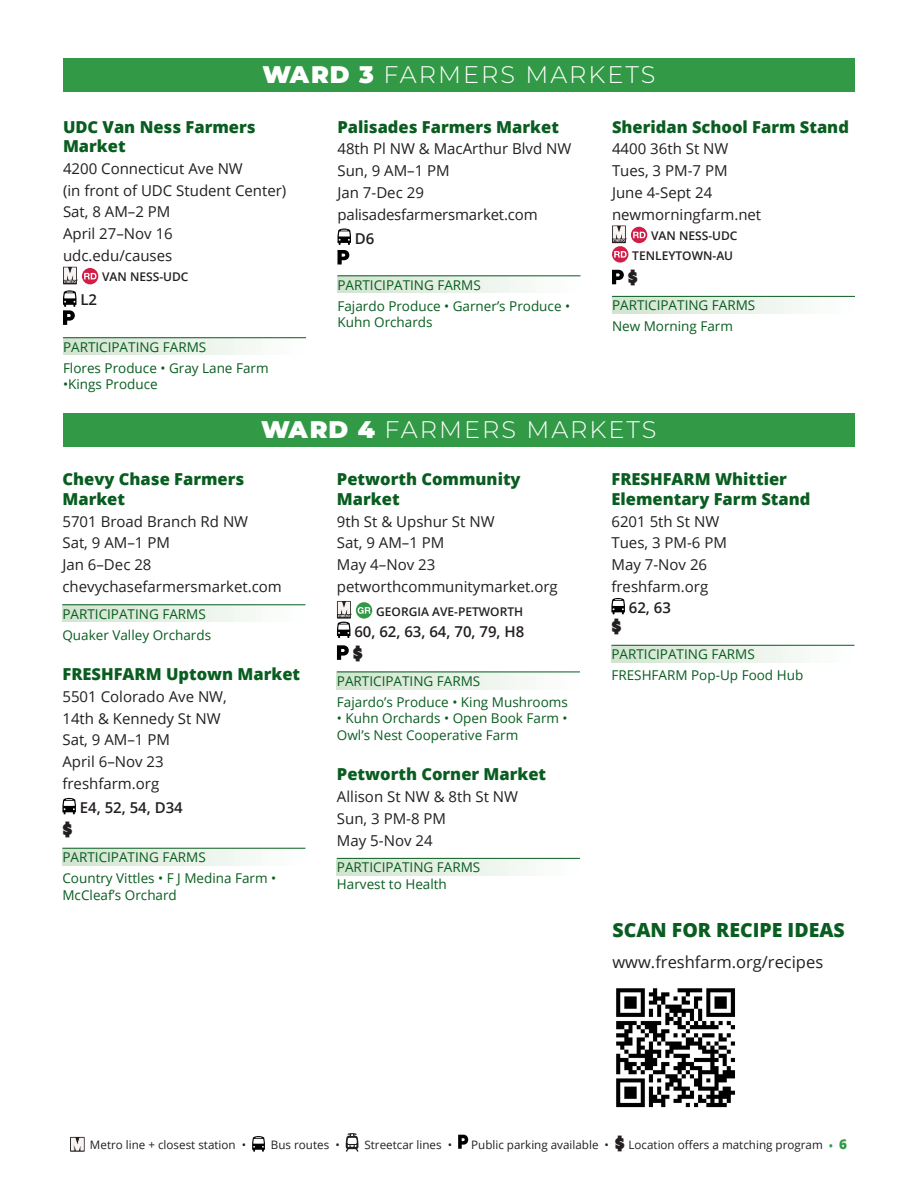
<style>
.page{position:relative;width:918px;height:1188px;background:#fff}
.page>*{position:absolute;margin:0;border:0;box-sizing:border-box;transform-origin:0 0}
.WARD_NAME{font:300 24px "Montserrat";letter-spacing:.085em;color:#fff}
.Cover_Bullet{font:800 19.5px "Open Sans";color:#095d20}
.Metro_lines{font:18px "Azo Sans Uber";color:#231f20}
.text{font:18px "Azo Sans Uber";color:#231f20}
.MARKET_NAME{font:800 16.5px/19.5px "Open Sans";color:#095d20}
.Cover_Bullet-2{font:16.5px "Open Sans";color:#231f20}
.text-2{font:15px/21.8px "Open Sans";color:#231f20}
.Metro_lines-2{font:600 15px "Open Sans";color:#231f20}
.MARKET_NAME-2{font:15px "Open Sans";color:#231f20}
.top_market_name{font:13.5px/16.5px "Open Sans";color:#095d20}
.PARTICIPATING_FARMS_HEADING_TEXT{font:13.5px "Open Sans";color:#095d20}
.MARKET_NAME-3{font:13.5px "Open Sans";color:#095d20}
.text-3{font:600 12px "Open Sans";color:#231f20}
.Metro_lines-3{font:600 12px "Open Sans";color:#231f20}
.t1{font:11.7px "Open Sans";color:#231f20}
.s1{font-weight:900}
.s2{font-weight:600}
.s3{font-family:"Azo Sans Uber";font-size:18px}
.s4{font-weight:600;color:#329a47}
.s5{font-weight:800;font-size:13.5px;color:#329a47}
</style>
<div class="page">
<svg style="left:70px;top:1137px;width:15px;height:15px"></svg>
<svg style="left:71px;top:1138px;width:13px;height:13px"></svg>
<svg style="left:252px;top:1136px;width:13px;height:16px"></svg>
<svg style="left:346px;top:1133px;width:13px;height:19px"></svg>
<svg style="left:458px;top:1135px;width:10px;height:14px"></svg>
<div style="left:63px;top:58px;width:792px;height:34px;background:#329a47"></div>
<div style="left:63px;top:338px;width:243px;height:17px;background:linear-gradient(to right,#d2e4cf,#fff)"></div>
<hr style="left:63px;top:337px;width:243px;height:1px;background:#095d20">
<svg style="left:63px;top:267px;width:14px;height:17px"></svg>
<svg style="left:64px;top:268px;width:14px;height:15px"></svg>
<svg style="left:82px;top:268px;width:16px;height:16px"></svg>
<svg style="left:84px;top:273px;width:12px;height:6px"></svg>
<svg style="left:63px;top:290px;width:13px;height:35px"></svg>
<div style="left:338px;top:276px;width:242px;height:17px;background:linear-gradient(to right,#d2e4cf,#fff)"></div>
<hr style="left:338px;top:275px;width:242px;height:1px;background:#095d20">
<svg style="left:338px;top:228px;width:13px;height:37px"></svg>
<div style="left:612px;top:296px;width:243px;height:18px;background:linear-gradient(to right,#d2e4cf,#fff)"></div>
<hr style="left:612px;top:296px;width:243px;height:1px;background:#095d20">
<svg style="left:612px;top:226px;width:14px;height:17px"></svg>
<svg style="left:613px;top:226px;width:14px;height:16px"></svg>
<svg style="left:631px;top:227px;width:16px;height:16px"></svg>
<svg style="left:633px;top:232px;width:12px;height:6px"></svg>
<div style="left:612px;top:246px;width:16px;height:17px;background:#d21e47;border-radius:50%"></div>
<svg style="left:614px;top:251px;width:13px;height:7px"></svg>
<svg style="left:612px;top:270px;width:12px;height:14px"></svg>
<div style="left:63px;top:413px;width:792px;height:34px;background:#329a47"></div>
<div style="left:62px;top:605px;width:243px;height:17px;background:linear-gradient(to right,#d2e4cf,#fff)"></div>
<hr style="left:62px;top:604px;width:243px;height:1px;background:#095d20">
<div style="left:62px;top:848px;width:243px;height:17px;background:linear-gradient(to right,#d2e4cf,#fff)"></div>
<hr style="left:62px;top:848px;width:243px;height:1px;background:#095d20">
<svg style="left:62px;top:798px;width:14px;height:17px"></svg>
<div style="left:337px;top:672px;width:243px;height:17px;background:linear-gradient(to right,#d2e4cf,#fff)"></div>
<hr style="left:337px;top:672px;width:243px;height:1px;background:#095d20">
<div style="left:337px;top:858px;width:243px;height:17px;background:linear-gradient(to right,#d2e4cf,#fff)"></div>
<hr style="left:337px;top:858px;width:243px;height:1px;background:#095d20">
<svg style="left:337px;top:601px;width:14px;height:18px"></svg>
<svg style="left:356px;top:602px;width:16px;height:17px"></svg>
<svg style="left:358px;top:607px;width:12px;height:7px"></svg>
<svg style="left:337px;top:602px;width:15px;height:36px"></svg>
<svg style="left:337px;top:645px;width:12px;height:15px"></svg>
<div style="left:611px;top:645px;width:243px;height:17px;background:linear-gradient(to right,#d2e4cf,#fff)"></div>
<hr style="left:611px;top:645px;width:243px;height:1px;background:#095d20">
<svg style="left:611px;top:598px;width:14px;height:17px"></svg>
<img style="left:616px;top:988px;width:119px;height:120px">
<p class="WARD_NAME" style="left:263px;top:58px;width:394px"><span class="s1">WARD 3</span> FARMERS MARKETS</p>
<p class="MARKET_NAME" style="left:63px;top:116px;width:194px">UDC Van Ness Farmers<br>Market</p>
<p class="text-2" style="left:63px;top:157px;width:225px">4200 Connecticut Ave NW<br>(in front of UDC Student Center)</p>
<p class="text-2" style="left:63px;top:201px;width:109px">Sat, 8 AM–2 PM</p>
<p class="text-2" style="left:63px;top:222px;width:111px">April 27–Nov 16</p>
<p class="text-2" style="left:63px;top:244px;width:111px">udc.edu/causes</p>
<p class="text-3" style="left:102px;top:269px;width:88px">VAN NESS-UDC</p>
<p class="Metro_lines-2" style="left:80px;top:290px;width:18px">L2</p>
<p class="PARTICIPATING_FARMS_HEADING_TEXT" style="left:63px;top:337px;width:145px">PARTICIPATING FARMS</p>
<p class="top_market_name" style="left:63px;top:359px;width:207px">Flores Produce • Gray Lane Farm</p>
<p class="top_market_name" style="left:63px;top:376px;width:96px">•Kings Produce</p>
<p class="MARKET_NAME" style="left:338px;top:116px;width:223px">Palisades Farmers Market</p>
<p class="text-2" style="left:338px;top:138px;width:235px">48th Pl NW &amp; MacArthur Blvd NW</p>
<p class="text-2" style="left:338px;top:159px;width:114px">Sun, 9 AM–1 PM</p>
<p class="text-2" style="left:338px;top:181px;width:88px">Jan 7-Dec 29</p>
<p class="text-2" style="left:338px;top:203px;width:202px">palisadesfarmersmarket.com</p>
<p class="Metro_lines-2" style="left:355px;top:228px;width:21px">D6</p>
<p class="PARTICIPATING_FARMS_HEADING_TEXT" style="left:338px;top:276px;width:145px">PARTICIPATING FARMS</p>
<p class="top_market_name" style="left:338px;top:297px;width:234px">Fajardo Produce • Garner’s Produce •<br>Kuhn Orchards</p>
<p class="MARKET_NAME" style="left:612px;top:116px;width:238px">Sheridan School Farm Stand</p>
<p class="MARKET_NAME-2" style="left:612px;top:139px;width:118px">4400 36th St NW</p>
<p class="text-2" style="left:612px;top:159px;width:117px">Tues, 3 PM-7 PM</p>
<p class="text-2" style="left:612px;top:181px;width:102px">June 4-Sept 24</p>
<p class="text-2" style="left:612px;top:203px;width:151px">newmorningfarm.net</p>
<p class="text-3" style="left:651px;top:228px;width:88px">VAN NESS-UDC</p>
<p class="text-3" style="left:632px;top:247px;width:102px">TENLEYTOWN-AU</p>
<p class="Metro_lines" style="left:628px;top:266px;width:12px">$</p>
<p class="PARTICIPATING_FARMS_HEADING_TEXT" style="left:612px;top:296px;width:145px">PARTICIPATING FARMS</p>
<p class="top_market_name" style="left:612px;top:318px;width:123px">New Morning Farm</p>
<p class="WARD_NAME" style="left:261px;top:413px;width:397px"><span class="s1">WARD 4</span> FARMERS MARKETS</p>
<p class="MARKET_NAME" style="left:62px;top:469px;width:183px">Chevy Chase Farmers<br>Market</p>
<p class="text-2" style="left:62px;top:510px;width:187px">5701 Broad Branch Rd NW</p>
<p class="text-2" style="left:62px;top:532px;width:109px">Sat, 9 AM–1 PM</p>
<p class="text-2" style="left:62px;top:554px;width:91px">Jan 6–Dec 28</p>
<p class="text-2" style="left:62px;top:575px;width:221px">chevychasefarmersmarket.com</p>
<p class="PARTICIPATING_FARMS_HEADING_TEXT" style="left:62px;top:605px;width:145px">PARTICIPATING FARMS</p>
<p class="top_market_name" style="left:62px;top:626px;width:150px">Quaker Valley Orchards</p>
<p class="MARKET_NAME" style="left:62px;top:664px;width:239px">FRESHFARM Uptown Market</p>
<p class="text-2" style="left:62px;top:685px;width:166px">5501 Colorado Ave NW,<br>14th &amp; Kennedy St NW</p>
<p class="text-2" style="left:62px;top:729px;width:109px">Sat, 9 AM–1 PM</p>
<p class="text-2" style="left:62px;top:750px;width:103px">April 6–Nov 23</p>
<p class="text-2" style="left:62px;top:772px;width:98px">freshfarm.org</p>
<p class="Metro_lines-2" style="left:80px;top:797px;width:105px">E4, 52, 54, D34</p>
<p class="Metro_lines" style="left:62px;top:818px;width:12px">$</p>
<p class="PARTICIPATING_FARMS_HEADING_TEXT" style="left:62px;top:848px;width:145px">PARTICIPATING FARMS</p>
<p class="top_market_name" style="left:62px;top:870px;width:215px">Country Vittles • F J Medina Farm •<br>McCleaf’s Orchard</p>
<p class="MARKET_NAME" style="left:337px;top:469px;width:185px">Petworth Community<br>Market</p>
<p class="text-2" style="left:337px;top:510px;width:159px">9th St &amp; Upshur St NW</p>
<p class="text-2" style="left:337px;top:532px;width:109px">Sat, 9 AM–1 PM</p>
<p class="text-2" style="left:337px;top:554px;width:100px">May 4–Nov 23</p>
<p class="text-2" style="left:337px;top:575px;width:222px">petworthcommunitymarket.org</p>
<p class="Metro_lines-3" style="left:376px;top:603px;width:149px">GEORGIA AVE-PETWORTH</p>
<p class="Metro_lines-2" style="left:354px;top:621px;width:172px">60, 62, 63, 64, 70, 79, H8</p>
<p class="Metro_lines" style="left:353px;top:641px;width:12px">$</p>
<p class="PARTICIPATING_FARMS_HEADING_TEXT" style="left:337px;top:672px;width:145px">PARTICIPATING FARMS</p>
<p class="top_market_name" style="left:337px;top:693px;width:232px">Fajardo’s Produce • King Mushrooms</p>
<p class="top_market_name" style="left:337px;top:710px;width:232px">• Kuhn Orchards • Open Book Farm •<br>Owl’s Nest Cooperative Farm</p>
<p class="MARKET_NAME" style="left:337px;top:764px;width:211px">Petworth Corner Market</p>
<p class="text-2" style="left:337px;top:785px;width:183px">Allison St NW &amp; 8th St NW</p>
<p class="text-2" style="left:337px;top:807px;width:111px">Sun, 3 PM-8 PM</p>
<p class="text-2" style="left:337px;top:829px;width:97px">May 5-Nov 24</p>
<p class="PARTICIPATING_FARMS_HEADING_TEXT" style="left:337px;top:858px;width:145px">PARTICIPATING FARMS</p>
<p class="MARKET_NAME-3" style="left:337px;top:875px;width:111px">Harvest to Health</p>
<p class="MARKET_NAME" style="left:611px;top:469px;width:201px">FRESHFARM Whittier<br>Elementary Farm Stand</p>
<p class="text-2" style="left:611px;top:510px;width:109px">6201 5th St NW</p>
<p class="text-2" style="left:611px;top:532px;width:117px">Tues, 3 PM-6 PM</p>
<p class="text-2" style="left:611px;top:554px;width:97px">May 7-Nov 26</p>
<p class="text-2" style="left:629px;top:576px;width:81px;line-height:21px;text-indent:-17px">freshfarm.org<br><span class="s2">62, 63</span></p>
<p class="text" style="left:611px;top:615px;width:12px">$</p>
<p class="PARTICIPATING_FARMS_HEADING_TEXT" style="left:611px;top:645px;width:145px">PARTICIPATING FARMS</p>
<p class="top_market_name" style="left:611px;top:667px;width:193px">FRESHFARM Pop-Up Food Hub</p>
<p class="Cover_Bullet" style="left:612px;top:915px;width:234px">SCAN FOR RECIPE IDEAS</p>
<p class="Cover_Bullet-2" style="left:612px;top:951px;width:212px">www.freshfarm.org/recipes</p>
<p class="t1" style="left:90px;top:1136px;width:158px">Metro line + closest station •</p>
<p class="t1" style="left:271px;top:1136px;width:70px">Bus routes •</p>
<p class="t1" style="left:364px;top:1136px;width:89px">Streetcar lines •</p>
<p class="t1" style="left:471px;top:1136px;width:377px">Public parking available • <span class="s3">$</span> Location offers a matching program <span class="s4">•</span> <span class="s5">6</span></p>
</div>
